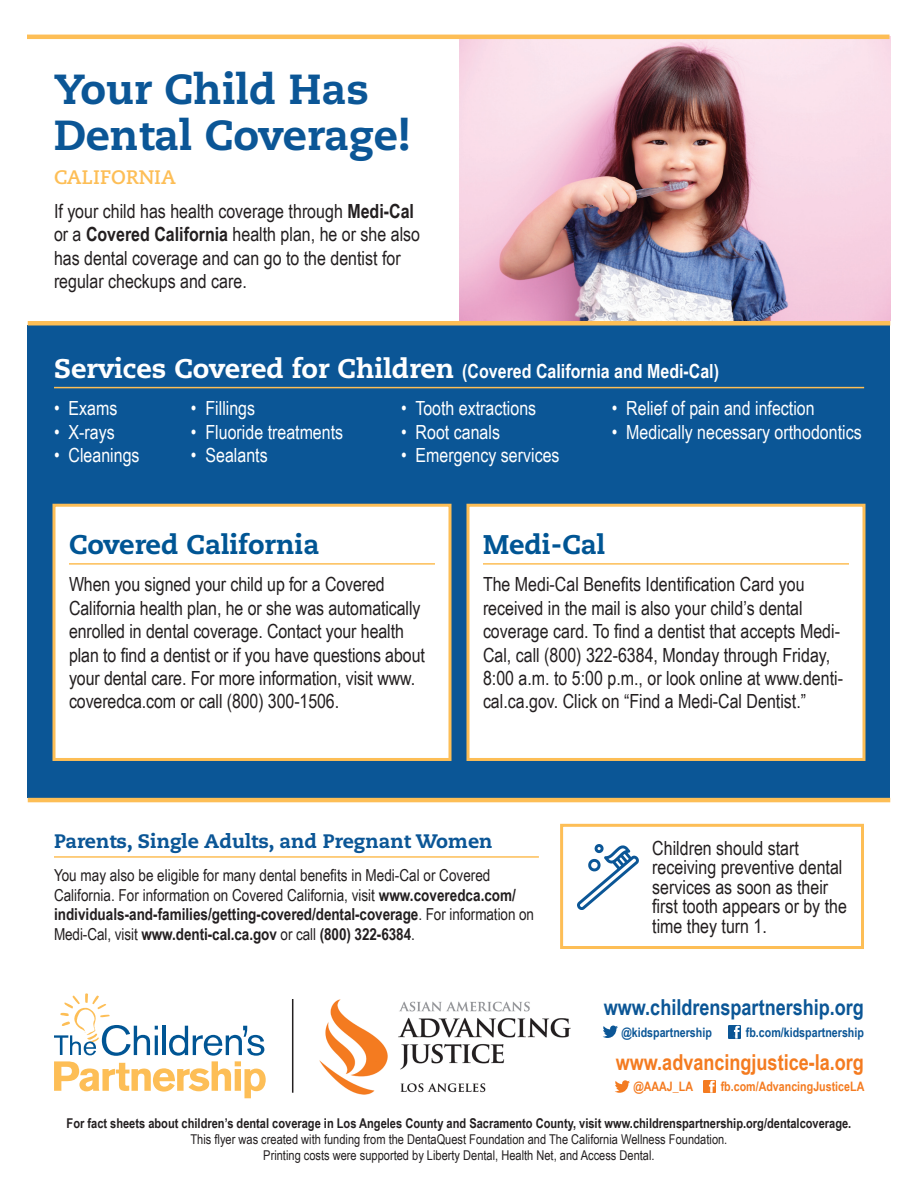
<style>
.page{position:relative;width:918px;height:1188px;background:#fff}
.page>*{position:absolute;margin:0;border:0;box-sizing:border-box;transform-origin:0 0}
.t1{font:800 42px "Caecilia LT Std";color:#0b5696}
.subheading{font:800 27px "Caecilia LT Std";color:#005594}
.t2{font:700 22.05px "Arial Narrow";color:#0b5696}
.t3{font:700 22.05px "Arial Narrow";color:#f47b20}
.subheading-2{font:19.5px/23.4px "Arial Narrow";color:#231f20}
.t4{font:19.5px "Arial Narrow";color:#fff}
.subheading-3{font:700 19.5px "Arial Narrow";color:#fff}
.subheading-4{font:800 19.5px "Caecilia LT Std";color:#0b5696}
.t5{font:700 19.5px "Caecilia LT Std";color:#fdbe56}
.t6{font:16.5px/19.8px "Arial Narrow";color:#231f20}
.t7{font:13.5px/16.2px "Arial Narrow";color:#231f20;text-align:center}
.t8{font:700 13.05px "Arial Narrow";color:#0b5696}
.t9{font:700 13.05px "Arial Narrow";color:#f47b20}
.s1{font-weight:700}
.s2{font-family:"Caecilia LT Std";font-weight:800;font-size:27px}
</style>
<div class="page">
<img style="left:459px;top:39px;width:431px;height:282px">
<img style="left:319px;top:999px;width:252px;height:96px">
<div style="left:28px;top:326px;width:862px;height:472px;background:#0b5696"></div>
<div style="left:28px;top:321px;width:862px;height:5px;background:#fdbe56"></div>
<hr style="left:28px;top:798px;width:862px;height:4px;background:#fdbe56">
<hr style="left:27px;top:35px;width:863px;height:4px;background:#fdbe56">
<div style="left:54px;top:505px;width:396px;height:254px;background:#fff"></div>
<hr style="left:69px;top:563px;width:366px;height:2px;background:#fdbe56">
<div style="left:52px;top:504px;width:400px;height:257px;border:3px solid #fdbe56"></div>
<div style="left:468px;top:505px;width:396px;height:254px;background:#fff"></div>
<hr style="left:483px;top:563px;width:366px;height:2px;background:#fdbe56">
<div style="left:466px;top:504px;width:400px;height:257px;border:3px solid #fdbe56"></div>
<div style="left:560px;top:824px;width:304px;height:125px;border:3px solid #fdbe56"></div>
<hr style="left:54px;top:856px;width:485px;height:2px;background:#fdbe56">
<hr style="left:54px;top:387px;width:810px;height:1px;background:#fdbe56">
<svg style="left:54px;top:993px;width:212px;height:105px"></svg>
<svg style="left:728px;top:1025px;width:13px;height:13px"></svg>
<svg style="left:603px;top:1026px;width:15px;height:12px"></svg>
<svg style="left:615px;top:1080px;width:15px;height:13px"></svg>
<svg style="left:703px;top:1080px;width:13px;height:13px"></svg>
<hr style="left:292px;top:999px;width:1px;height:94px;background:#231f20">
<img style="left:577px;top:845px;width:62px;height:65px">
<p class="t1" style="left:54px;top:63px;width:316px">Your Child Has</p>
<p class="t1" style="left:54px;top:109px;width:358px">Dental Coverage!</p>
<p class="t5" style="left:54px;top:165px;width:123px">CALIFORNIA</p>
<p class="subheading-2" style="left:54px;top:199px;width:368px">If your child has health coverage through <span class="s1">Medi-Cal </span>or a <span class="s1">Covered California</span> health plan, he or she also has dental coverage and can go to the dentist for regular checkups and care.</p>
<p class="subheading-3" style="left:54px;top:357px;width:667px"><span class="s2">Services Covered for Children</span> (Covered California and Medi-Cal)</p>
<p class="t4" style="left:191px;top:394px;width:66px">• Fillings</p>
<p class="t4" style="left:191px;top:417px;width:154px">• Fluoride treatments</p>
<p class="t4" style="left:191px;top:441px;width:78px">• Sealants</p>
<p class="t4" style="left:612px;top:394px;width:204px">• Relief of pain and infection</p>
<p class="t4" style="left:612px;top:417px;width:251px">• Medically necessary orthodontics</p>
<p class="t4" style="left:54px;top:394px;width:65px">• Exams</p>
<p class="t4" style="left:54px;top:417px;width:62px">• X-rays</p>
<p class="t4" style="left:54px;top:441px;width:87px">• Cleanings</p>
<p class="t4" style="left:401px;top:394px;width:137px">• Tooth extractions</p>
<p class="t4" style="left:401px;top:417px;width:100px">• Root canals</p>
<p class="t4" style="left:401px;top:441px;width:160px">• Emergency services</p>
<p class="subheading" style="left:69px;top:528px;width:252px">Covered California</p>
<p class="subheading-2" style="left:69px;top:572px;width:357px">When you signed your child up for a Covered California health plan, he or she was automatically enrolled in dental coverage. Contact your health plan to find a dentist or if you have questions about your dental care. For more information, visit www. coveredca.com or call (800) 300-1506.</p>
<p class="subheading" style="left:483px;top:528px;width:124px">Medi-Cal</p>
<p class="subheading-2" style="left:483px;top:572px;width:362px">The Medi-Cal Benefits Identification Card you received in the mail is also your child’s dental coverage card. To find a dentist that accepts Medi-Cal, call (800) 322-6384, Monday through Friday, 8:00 a.m. to 5:00 p.m., or look online at www.denti&shy;cal.ca.gov. Click on “Find a Medi-Cal Dentist.”</p>
<p class="subheading-4" style="left:54px;top:829px;width:440px">Parents, Single Adults, and Pregnant Women</p>
<p class="t6" style="left:54px;top:865px;width:482px">You may also be eligible for many dental benefits in Medi-Cal or Covered California. For information on Covered California, visit <span class="s1">www.coveredca.com/ individuals-and-families/getting-covered/dental-coverage</span>. For information on Medi-Cal, visit <span class="s1">www.denti-cal.ca.gov</span> or call <span class="s1">(800) 322-6384</span>.</p>
<p class="subheading-2" style="left:652px;top:837px;width:196px;line-height:19.5px">Children should start receiving preventive dental services as soon as their first tooth appears or by the time they turn 1.</p>
<p class="t2" style="left:604px;top:990px;width:262px">www.childrenspartnership.org</p>
<p class="t8" style="left:621px;top:1022px;width:92px">@kidspartnership</p>
<p class="t8" style="left:746px;top:1022px;width:120px">fb.com/kidspartnership</p>
<p class="t3" style="left:616px;top:1045px;width:250px">www.advancingjustice-la.org</p>
<p class="t9" style="left:633px;top:1077px;width:61px">@AAAJ_LA</p>
<p class="t9" style="left:721px;top:1077px;width:145px">fb.com/AdvancingJusticeLA</p>
<p class="t7" style="left:67px;top:1114px;width:786px"><span class="s1">For fact sheets about children’s dental coverage in Los Angeles County and Sacramento County, visit www.childrenspartnership.org/dentalcoverage.<br></span>This flyer was created with funding from the DentaQuest Foundation and The California Wellness Foundation.<br>Printing costs were supported by Liberty Dental, Health Net, and Access Dental.</p>
</div>
